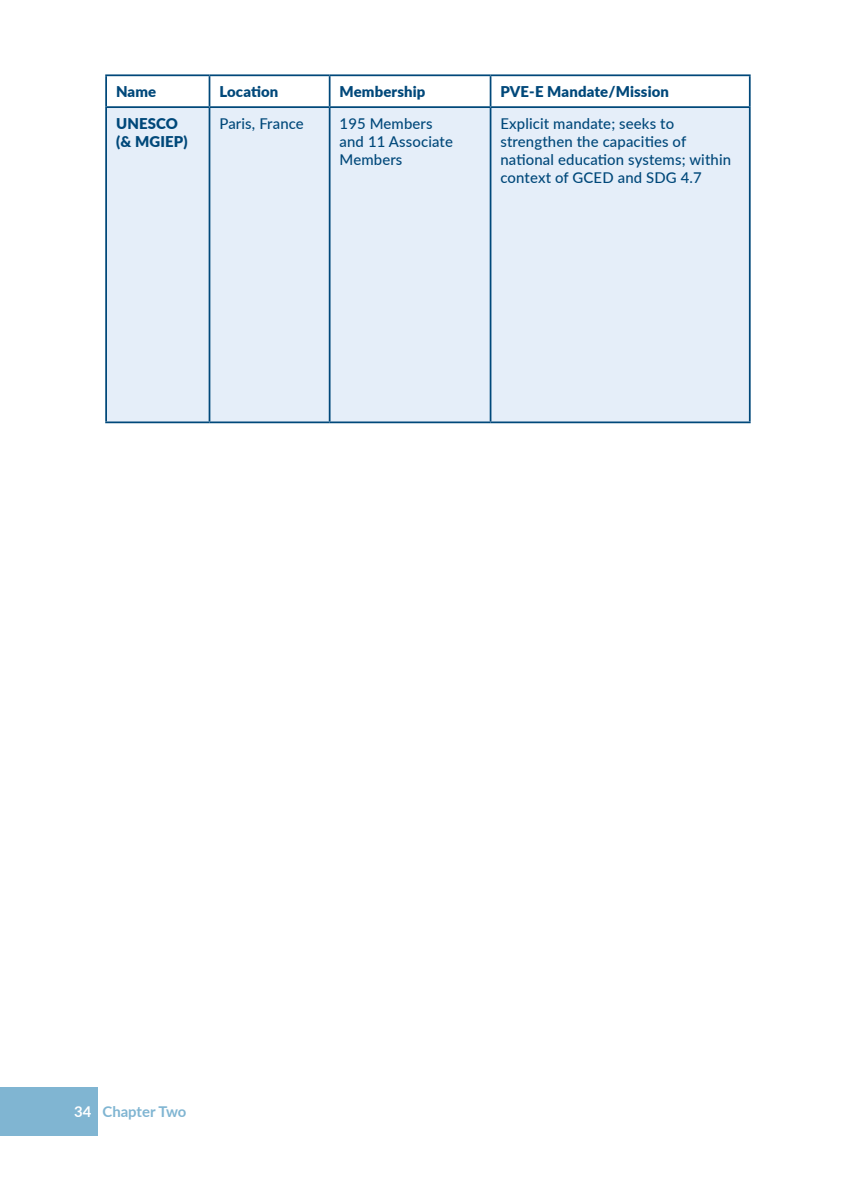
<style>
.page{position:relative;width:844px;height:1191px;background:#fff}
.page>*{position:absolute;margin:0;border:0;box-sizing:border-box;transform-origin:0 0}
.t1{font:500 14.88px/17.8px "Lato";letter-spacing:.01em;color:#00487a}
.t2{font:900 14.88px/17.8px "Lato";letter-spacing:.01em;color:#00487a}
.t3{font:700 14.88px "Lato";color:#80b5d2}
.s1{color:#fff}
</style>
<div class="page">
<div style="left:0;top:1087px;width:97px;height:48px;background:#80b5d2"></div>
<div style="left:107px;top:108px;width:641px;height:313px;background:#e5eef9"></div>
<hr style="left:105px;top:74px;width:104px;height:2px;background:#00487a">
<hr style="left:105px;top:76px;width:2px;height:30px;background:#00487a">
<hr style="left:209px;top:74px;width:120px;height:2px;background:#00487a">
<hr style="left:208px;top:76px;width:2px;height:30px;background:#00487a">
<hr style="left:329px;top:74px;width:161px;height:2px;background:#00487a">
<hr style="left:329px;top:76px;width:1px;height:30px;background:#00487a">
<hr style="left:490px;top:74px;width:260px;height:2px;background:#00487a">
<hr style="left:489px;top:76px;width:2px;height:30px;background:#00487a">
<hr style="left:748px;top:76px;width:2px;height:30px;background:#00487a">
<hr style="left:105px;top:106px;width:104px;height:2px;background:#00487a">
<hr style="left:105px;top:108px;width:2px;height:313px;background:#00487a">
<hr style="left:209px;top:106px;width:120px;height:2px;background:#00487a">
<hr style="left:208px;top:108px;width:2px;height:313px;background:#00487a">
<hr style="left:329px;top:106px;width:161px;height:2px;background:#00487a">
<hr style="left:329px;top:108px;width:1px;height:313px;background:#00487a">
<hr style="left:490px;top:106px;width:260px;height:2px;background:#00487a">
<hr style="left:489px;top:108px;width:2px;height:313px;background:#00487a">
<hr style="left:748px;top:108px;width:2px;height:313px;background:#00487a">
<hr style="left:105px;top:421px;width:104px;height:2px;background:#00487a">
<hr style="left:209px;top:421px;width:120px;height:2px;background:#00487a">
<hr style="left:329px;top:421px;width:161px;height:2px;background:#00487a">
<hr style="left:490px;top:421px;width:260px;height:2px;background:#00487a">
<p class="t2" style="left:116px;top:82px;width:42px">Name</p>
<p class="t2" style="left:219px;top:82px;width:60px">Location</p>
<p class="t2" style="left:339px;top:82px;width:87px">Membership</p>
<p class="t2" style="left:500px;top:82px;width:170px">PVE-E Mandate/Mission</p>
<p class="t2" style="left:116px;top:114px;width:73px">UNESCO (&amp; MGIEP)</p>
<p class="t1" style="left:219px;top:114px;width:86px">Paris, France</p>
<p class="t1" style="left:339px;top:114px;width:115px">195 Members and 11 Associate<br>Members</p>
<p class="t1" style="left:500px;top:114px;width:232px">Explicit mandate; seeks to strengthen the capacities of national education systems; within context of GCED and SDG 4.7</p>
<p class="t3" style="left:74px;top:1101px;width:114px"><span class="s1">34</span> Chapter Two</p>
</div>
